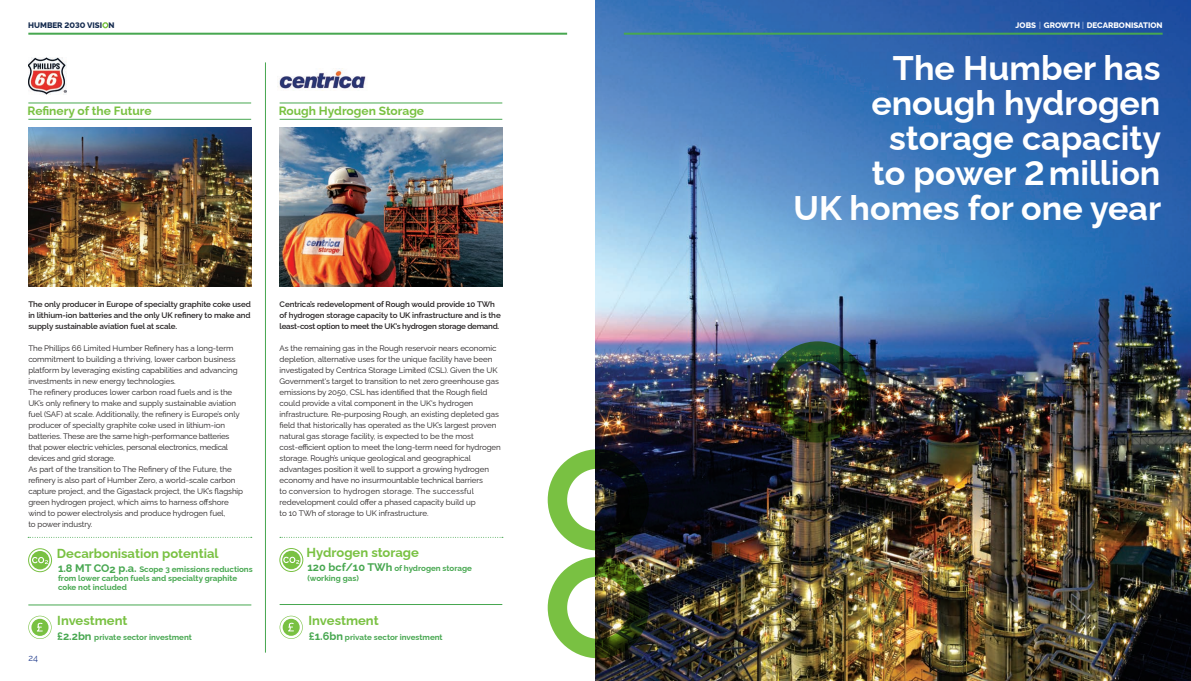
<style>
.page{position:relative;width:1191px;height:681px;background:#fff}
.page>*{position:absolute;margin:0;border:0;box-sizing:border-box;transform-origin:0 0}
.t1{font:700 34px/35px "Raleway";color:#fff;text-align:right}
.t2{font:700 13px "Raleway";color:#79c142}
.t3{font:700 12px "Raleway";color:#79c142}
.t4{font:9px "Raleway";color:#253f8e}
.t5{font:8px/11px "Raleway";letter-spacing:-.01em;color:#231f20}
.t6{font:600 8px/11px "Raleway";letter-spacing:-.01em;color:#231f20}
.t7{font:700 8px/9.3px "Raleway";color:#47a750}
.t8{font:8px/11px "Raleway";letter-spacing:-.03em;color:#231f20}
.t9{font:800 8px "Raleway";color:#fff}
.t10{font:800 8px "Raleway";color:#142a4e}
.s1{font-weight:300}
.s2{font-size:11px}
</style>
<div class="page">
<img style="left:595px;top:0;width:596px;height:680px">
<div style="left:767px;top:341px;width:101px;height:101px;border:19px solid #79c142;border-radius:50%"></div>
<div style="left:548px;top:449px;width:101px;height:101px;border:19px solid #79c142;border-radius:50%"></div>
<div style="left:548px;top:556px;width:101px;height:102px;border:19px solid #79c142;border-radius:50%"></div>
<hr style="left:265px;top:62px;width:1px;height:590px;background:#47a750">
<hr style="left:280px;top:103px;width:222px;height:1px;background:#47a750">
<hr style="left:280px;top:119px;width:222px;height:1px;background:#47a750">
<img style="left:280px;top:128px;width:222px;height:158px">
<img style="left:277px;top:68px;width:89px;height:21px">
<hr style="left:280px;top:604px;width:222px;height:1px;background:#47a750">
<div style="left:280px;top:548px;width:23px;height:23px;border:1px solid #79c142;border-radius:50%"></div>
<svg style="left:282px;top:550px;width:19px;height:19px"></svg>
<svg style="left:280px;top:615px;width:23px;height:23px"></svg>
<svg style="left:28px;top:615px;width:24px;height:23px"></svg>
<hr style="left:28px;top:103px;width:223px;height:1px;background:#47a750">
<hr style="left:28px;top:119px;width:223px;height:1px;background:#47a750">
<img style="left:28px;top:128px;width:223px;height:158px">
<hr style="left:28px;top:604px;width:223px;height:1px;background:#47a750">
<div style="left:28px;top:548px;width:24px;height:23px;border:1px solid #79c142;border-radius:50%"></div>
<svg style="left:31px;top:550px;width:18px;height:19px"></svg>
<img style="left:28px;top:57px;width:38px;height:37px">
<svg style="left:102px;top:22px;width:6px;height:6px"></svg>
<hr style="left:28px;top:33px;width:539px;height:2px;background:#47a750">
<hr style="left:624px;top:33px;width:538px;height:2px;background:#47a750">
<p class="t10" style="left:28px;top:19px;width:88px">HUMBER 2030 VISI N</p>
<p class="t9" style="left:1015px;top:19px;width:148px">JOBS <span class="s1">|</span> GROWTH <span class="s1">|</span> DECARBONISATION</p>
<p class="t3" style="left:28px;top:101px;width:125px">Refinery of the Future</p>
<p class="t3" style="left:279px;top:101px;width:147px">Rough Hydrogen Storage</p>
<p class="t6" style="left:28px;top:297px;width:224px;text-align:justify">The only producer in Europe of specialty graphite coke used in lithium-ion batteries and the only UK refinery to make and supply sustainable aviation fuel at scale.</p>
<p class="t5" style="left:28px;top:341px;width:211px">The Phillips 66 Limited Humber Refinery has a long-term commitment to building a thriving, lower carbon business platform by leveraging existing capabilities and advancing investments in new energy technologies.</p>
<p class="t5" style="left:28px;top:385px;width:205px">The refinery produces lower carbon road fuels and is the</p>
<p class="t5" style="left:28px;top:396px;width:213px">UK’s only refinery to make and supply sustainable aviation fuel (SAF) at scale. Additionally, the refinery is Europe’s only producer of specialty graphite coke used in lithium-ion batteries. These are the same high-performance batteries</p>
<p class="t8" style="left:28px;top:440px;width:201px">that power electric vehicles, personal electronics, medical devices and grid storage.</p>
<p class="t5" style="left:28px;top:462px;width:216px">As part of the transition to The Refinery of the Future, the refinery is also part of Humber Zero, a world-scale carbon capture project, and the Gigastack project, the UK’s flagship green hydrogen project, which aims to harness offshore wind to power electrolysis and produce hydrogen fuel,<br>to power industry.</p>
<p class="t6" style="left:280px;top:297px;width:223px">Centrica’s redevelopment of Rough would provide 10 TWh of hydrogen storage capacity to UK infrastructure and is the least-cost option to meet the UK's hydrogen storage demand.</p>
<p class="t5" style="left:280px;top:341px;width:223px">As the remaining gas in the Rough reservoir nears economic depletion, alternative uses for the unique facility have been investigated by Centrica Storage Limited (CSL). Given the UK Government's target to transition to net zero greenhouse gas emissions by 2050, CSL has identified that the Rough field could provide a vital component in the UK's hydrogen infrastructure. Re-purposing Rough, an existing depleted gas field that historically has operated as the UK’s largest proven natural gas storage facility, is expected to be the most cost-efficient option to meet the long-term need for hydrogen storage. Rough’s unique geological and geographical advantages position it well to support a growing hydrogen economy and have no insurmountable technical barriers</p>
<p class="t5" style="left:280px;top:484px;width:197px">to conversion to hydrogen storage. The successful redevelopment could offer a phased capacity build up</p>
<p class="t5" style="left:280px;top:506px;width:150px">to 10 TWh of storage to UK infrastructure.</p>
<p class="t2" style="left:57px;top:542px;width:163px">Decarbonisation potential</p>
<p class="t2" style="left:306px;top:542px;width:114px">Hydrogen storage</p>
<p class="t7" style="left:58px;top:563px;width:196px"><span class="s2">1.8 MT CO2 p.a.</span> Scope 3 emissions reductions from lower carbon fuels and specialty graphite coke not included</p>
<p class="t7" style="left:307px;top:562px;width:166px;line-height:9.7px"><span class="s2">120 bcf/10 TWh</span> of hydrogen storage (working gas)</p>
<p class="t2" style="left:57px;top:610px;width:72px">Investment</p>
<p class="t2" style="left:308px;top:610px;width:72px">Investment</p>
<p class="t4" style="left:28px;top:650px;width:11px">24</p>
<p class="t7" style="left:57px;top:631px;width:136px"><span class="s2">£2.2bn</span> private sector investment</p>
<p class="t7" style="left:309px;top:631px;width:135px"><span class="s2">£1.6bn</span> private sector investment</p>
<p class="t1" style="left:793px;top:47px;width:369px">The Humber has enough hydrogen storage capacity<br>to power 2 million<br>UK homes for one year</p>
</div>
